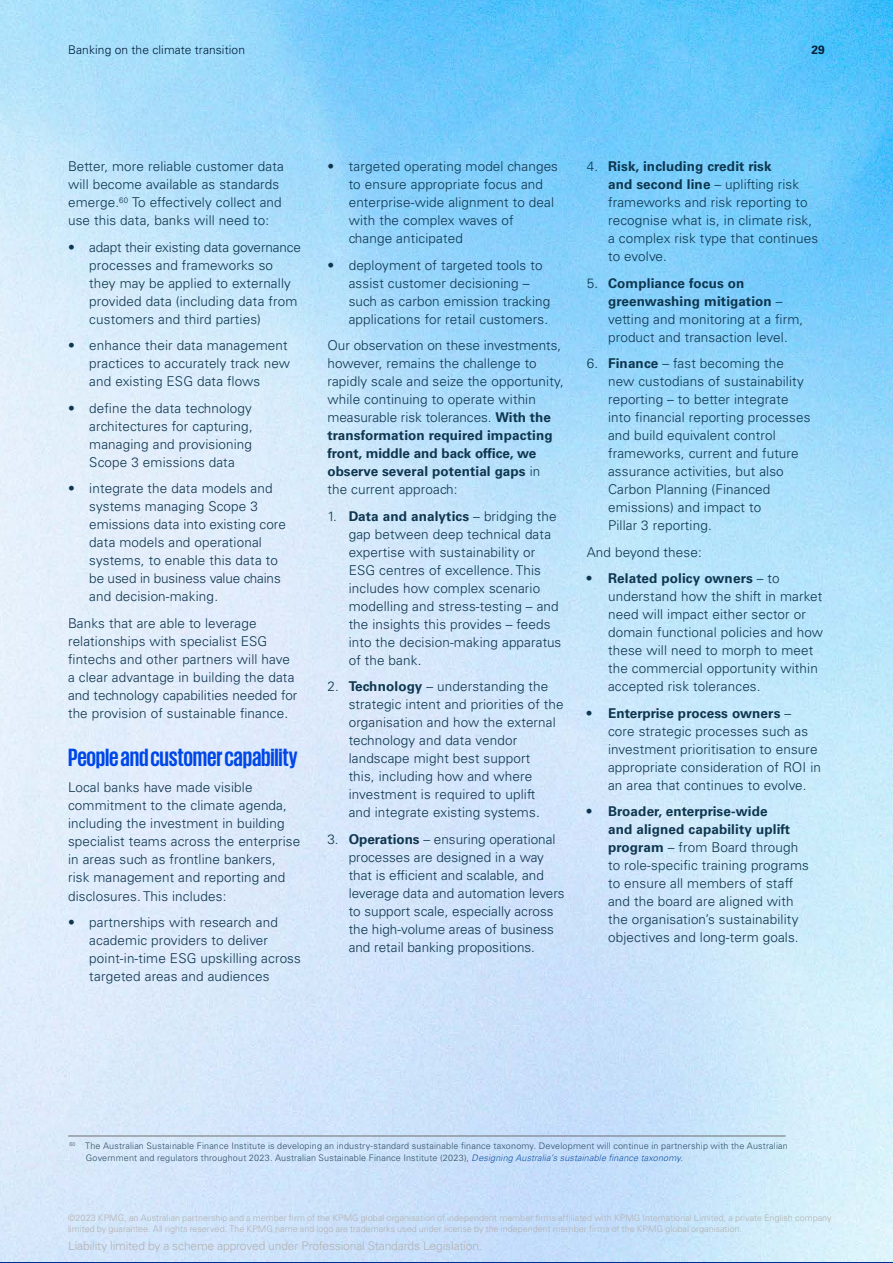
<style>
.page{position:relative;width:893px;height:1263px;background:#fff}
.page>*{position:absolute;margin:0;border:0;box-sizing:border-box;transform-origin:0 0}
.t1{font:700 25.5px "KPMG";letter-spacing:-.01em;color:#0047e7}
.t2{font:300 13.5px/18px "Univers LT Std";letter-spacing:.01em;color:#0e364f}
.t3{font:300 12px "Univers LT Std";letter-spacing:-.01em;color:#b3b2b2}
.t4{font:300 12px "Univers LT Std";letter-spacing:.005em;color:#001e3a}
.t5{font:700 12px "Univers LT Std";color:#001e3a}
.t6{font:300 9px/10.8px "Univers LT Std";color:#b3b2b2}
.t7{font:300 9px/12px "Univers LT Std";letter-spacing:.02em;color:#2f4e64}
.s1{font-weight:700}
.s2{font-style:italic;color:#1154a1}
.s3{font-style:italic}
</style>
<div class="page">
<img style="left:0;top:0;width:893px;height:1261px">
<hr style="left:68px;top:1136px;width:718px;height:1px;background:#706f6f">
<p class="t4" style="left:68px;top:42px;width:178px">Banking on the climate transition</p>
<p class="t5" style="left:811px;top:42px;width:15px">29</p>
<p class="t2" style="left:68px;top:158px;width:217px">Better, more reliable customer data will become available as standards emerge.<sup>60</sup> To effectively collect and use this data, banks will need to:</p>
<p class="t2" style="left:89px;top:238px;width:213px;text-indent:-21px">• adapt their existing data governance processes and frameworks so they may be applied to externally provided data (including data from customers and third parties)</p>
<p class="t2" style="left:89px;top:337px;width:202px;text-indent:-21px">• enhance their data management practices to accurately track new and existing ESG data flows</p>
<p class="t2" style="left:89px;top:399px;width:165px;text-align:justify;text-indent:-21px">• define the data technology architectures for capturing, managing and provisioning Scope 3 emissions data</p>
<p class="t2" style="left:89px;top:480px;width:198px;text-indent:-21px">• integrate the data models and systems managing Scope 3 emissions data into existing core data models and operational systems, to enable this data to be used in business value chains and decision-making.</p>
<p class="t2" style="left:68px;top:614px;width:231px">Banks that are able to leverage relationships with specialist ESG fintechs and other partners will have a clear advantage in building the data and technology capabilities needed for the provision of sustainable finance.</p>
<h1 class="t1" style="left:68px;top:744px;width:231px">People and customer capability</h1>
<p class="t2" style="left:68px;top:779px;width:234px">Local banks have made visible commitment to the climate agenda, including the investment in building specialist teams across the enterprise in areas such as frontline bankers, risk management and reporting and disclosures. This includes:</p>
<p class="t2" style="left:89px;top:913px;width:213px;text-indent:-21px">• partnerships with research and academic providers to deliver point-in-time ESG upskilling across targeted areas and audiences</p>
<p class="t2" style="left:349px;top:158px;width:211px;text-indent:-21px">• targeted operating model changes to ensure appropriate focus and enterprise-wide alignment to deal with the complex waves of change anticipated</p>
<p class="t2" style="left:349px;top:256px;width:203px;text-indent:-21px">• deployment of targeted tools to assist customer decisioning – such as carbon emission tracking applications for retail customers.</p>
<p class="t2" style="left:327px;top:337px;width:238px">Our observation on these investments, however, remains the challenge to rapidly scale and seize the opportunity, while continuing to operate within measurable risk tolerances. <span class="s1">With the transformation required impacting front, middle and back office, we observe several potential gaps</span> in<br>the current approach:</p>
<p class="t2" style="left:349px;top:507px;width:214px;text-indent:-21px">1. <span class="s1">Data and analytics</span> – bridging the gap between deep technical data expertise with sustainability or<br>ESG centres of excellence. This includes how complex scenario modelling and stress-testing – and the insights this provides – feeds into the decision-making apparatus of the bank.</p>
<p class="t2" style="left:349px;top:678px;width:217px;text-indent:-21px">2. <span class="s1">Technology</span> – understanding the strategic intent and priorities of the organisation and how the external technology and data vendor landscape might best support<br>this, including how and where investment is required to uplift<br>and integrate existing systems.</p>
<p class="t2" style="left:349px;top:830px;width:217px;text-indent:-21px">3. <span class="s1">Operations</span> – ensuring operational processes are designed in a way that is efficient and scalable, and leverage data and automation levers to support scale, especially across the high-volume areas of business and retail banking propositions.</p>
<p class="t2" style="left:608px;top:158px;width:212px;text-indent:-21px">4. <span class="s1">Risk, including credit risk<br>and second line</span> – uplifting risk frameworks and risk reporting to recognise what is, in climate risk, a complex risk type that continues to evolve.</p>
<p class="t2" style="left:608px;top:274px;width:197px;text-indent:-21px">5. <span class="s1">Compliance focus on greenwashing mitigation</span> – vetting and monitoring at a firm, product and transaction level.</p>
<p class="t2" style="left:608px;top:355px;width:204px;text-indent:-21px">6. <span class="s1">Finance</span> – fast becoming the new custodians of sustainability reporting – to better integrate into financial reporting processes and build equivalent control frameworks, current and future assurance activities, but also<br>Carbon Planning (Financed emissions) and impact to<br>Pillar 3 reporting.</p>
<p class="t2" style="left:587px;top:543px;width:116px">And beyond these:</p>
<p class="t2" style="left:608px;top:570px;width:217px;text-indent:-21px"><span class="s1">• Related policy owners</span> – to understand how the shift in market need will impact either sector or domain functional policies and how these will need to morph to meet the commercial opportunity within accepted risk tolerances.</p>
<p class="t2" style="left:608px;top:704px;width:214px;text-indent:-21px"><span class="s1">• Enterprise process owners</span> – core strategic processes such as investment prioritisation to ensure appropriate consideration of ROI in an area that continues to evolve.</p>
<p class="t2" style="left:608px;top:803px;width:202px;text-indent:-21px"><span class="s1">• Broader, enterprise-wide<br>and aligned capability uplift program</span> – from Board through to role-specific training programs to ensure all members of staff and the board are aligned with the organisation’s sustainability objectives and long-term goals.</p>
<p class="t7" style="left:86px;top:1140px;width:703px;text-indent:-16px"><sup>60</sup> The Australian Sustainable Finance Institute is developing an industry-standard sustainable finance taxonomy. Development will continue in partnership with the Australian<br>Government and regulators throughout 2023. Australian Sustainable Finance Institute (2023), <span class="s2">Designing Australia’s sustainable finance taxonomy</span><span class="s3">.</span></p>
<p class="t6" style="left:68px;top:1212px;width:765px">©2023 KPMG, an Australian partnership and a member firm of the KPMG global organisation of independent member firms affiliated with KPMG International Limited, a private English company limited by guarantee. All rights reserved. The KPMG name and logo are trademarks used under license by the independent member firms of the KPMG global organisation.</p>
<p class="t3" style="left:68px;top:1239px;width:416px">Liability limited by a scheme approved under Professional Standards Legislation.</p>
</div>
